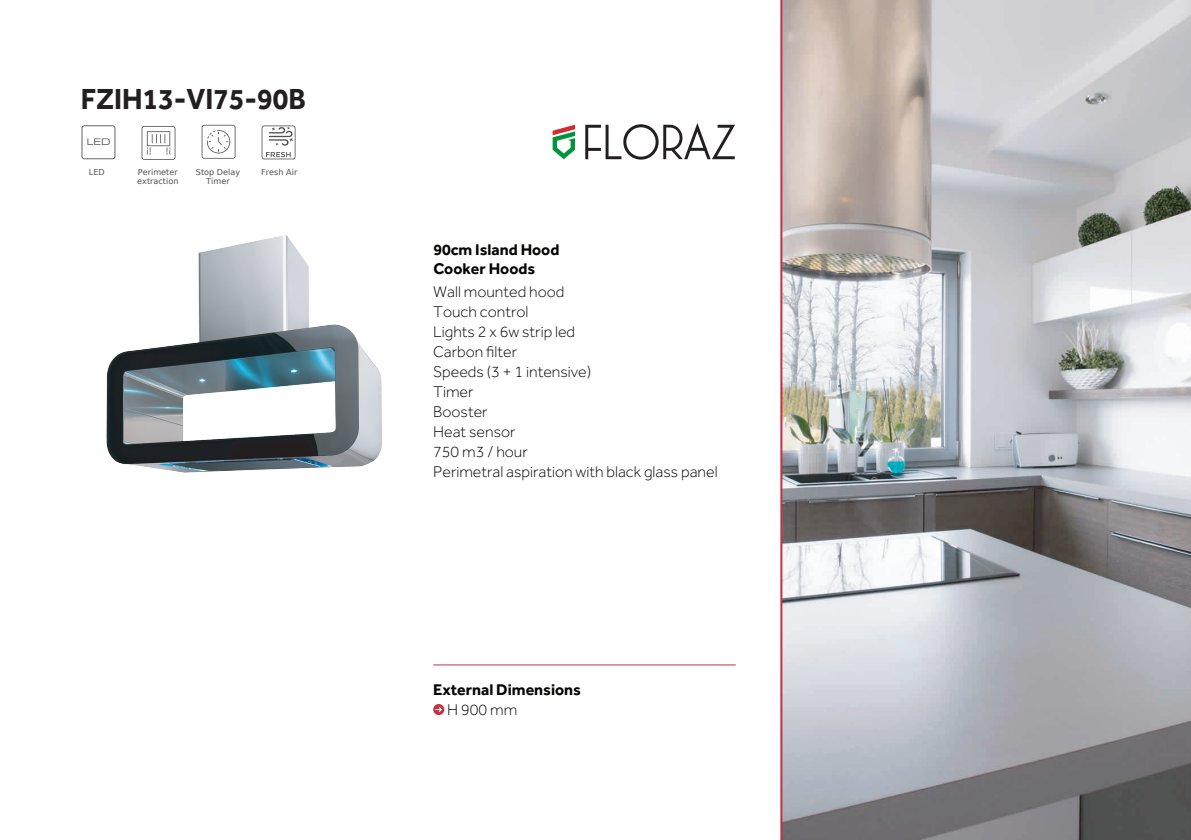
<style>
.page{position:relative;width:1191px;height:840px;background:#fff}
.page>*{position:absolute;margin:0;border:0;box-sizing:border-box;transform-origin:0 0}
.t1{font:700 30px "Effra";color:#231f20;scale:.95 1}
.t2{font:300 16px/20px "Effra";color:#050504}
.t3{font:700 16px/19.2px "Effra";color:#050504}
.t4{font:8.2px/9.8px "DejaVu Sans";color:#515251}
</style>
<div class="page">
<hr style="left:433px;top:664px;width:303px;height:1px;background:#c03244">
<svg style="left:433px;top:703px;width:11px;height:11px"></svg>
<svg style="left:435px;top:705px;width:8px;height:7px"></svg>
<svg style="left:780px;top:0;width:411px;height:839px;background:#b5b4b6"></svg>
<svg style="left:552px;top:125px;width:23px;height:34px"></svg>
<svg style="left:585px;top:123px;width:150px;height:36px"></svg>
<svg style="left:82px;top:125px;width:33px;height:34px"></svg>
<svg style="left:142px;top:126px;width:33px;height:34px"></svg>
<svg style="left:202px;top:125px;width:33px;height:34px"></svg>
<img style="left:106px;top:235px;width:276px;height:238px">
<svg style="left:262px;top:125px;width:33px;height:34px"></svg>
<h1 class="t1" style="left:81px;top:80px;width:238px">FZIH13-VI75-90B</h1>
<p class="t4" style="left:89px;top:167px;width:17px">LED</p>
<p class="t4" style="left:137px;top:167px;width:43px">Perimeter extraction</p>
<p class="t4" style="left:196px;top:167px;width:46px;text-align:center">Stop Delay<br>Timer</p>
<p class="t4" style="left:261px;top:167px;width:38px">Fresh Air</p>
<p class="t3" style="left:433px;top:239px;width:128px">90cm Island Hood<br>Cooker Hoods</p>
<p class="t2" style="left:433px;top:281px;width:286px">Wall mounted hood<br>Touch control<br>Lights 2 x 6w strip led<br>Carbon filter<br>Speeds (3 + 1 intensive)<br>Timer<br>Booster<br>Heat sensor<br>750 m3 / hour<br>Perimetral aspiration with black glass panel</p>
<p class="t3" style="left:433px;top:679px;width:149px">External Dimensions</p>
<p class="t2" style="left:447px;top:699px;width:72px">H 900 mm</p>
</div>
